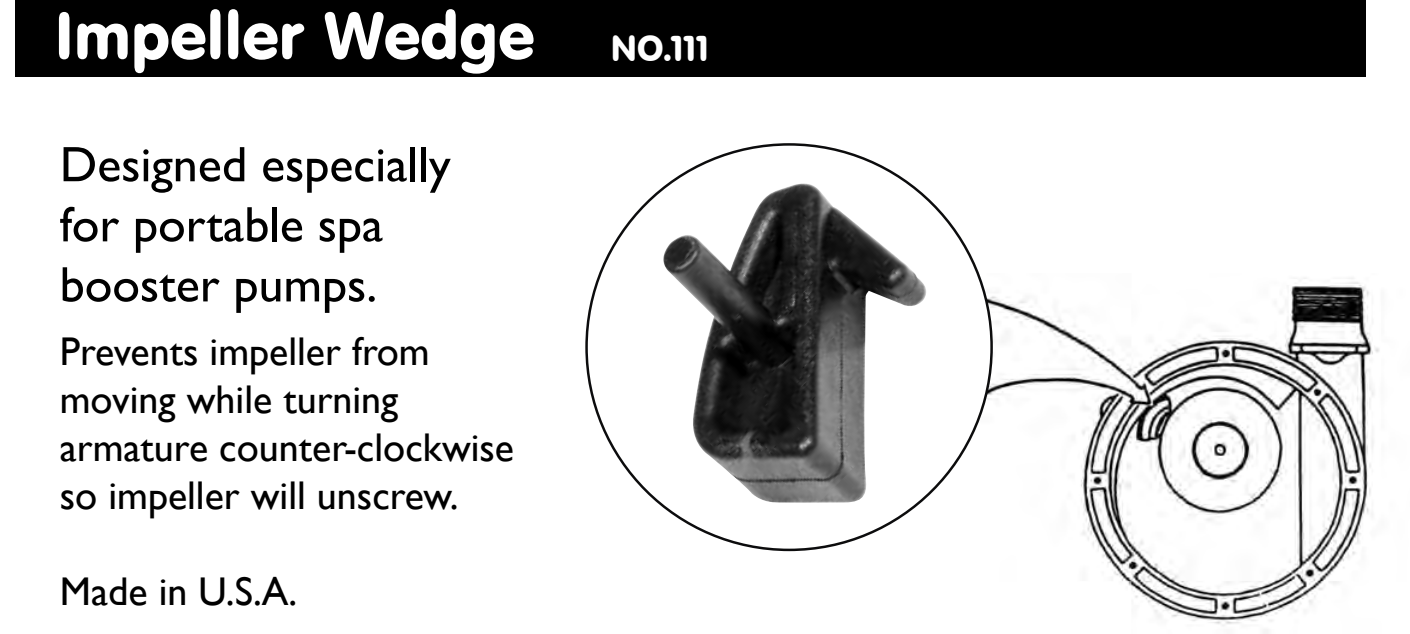
<style>
.page{position:relative;width:1410px;height:634px;background:#fff}
.page>*{position:absolute;margin:0;border:0;box-sizing:border-box;transform-origin:0 0}
.t1{font:65px "VAG Rounded BT";color:#fff}
.t2{font:50px/60px "Gill Sans";color:#000}
.t3{font:40px/48px "Gill Sans";color:#000}
.t4{font:35px "VAG Rounded BT";color:#fff}
</style>
<div class="page">
<img style="left:824px;top:273px;width:555px;height:360px">
<div style="left:587px;top:144px;width:404px;height:405px;background:#fff;border-radius:50%"></div>
<img style="left:661px;top:183px;width:268px;height:320px">
<div style="left:16px;top:0;width:1350px;height:76px;background:#000"></div>
<h1 class="t1" style="left:55px;top:-6px;width:481px">Impeller Wedge</h1>
<p class="t2" style="left:60px;top:135px;width:392px">Designed especially for portable spa booster pumps.</p>
<p class="t3" style="left:60px;top:327px;width:456px">Prevents impeller from moving while turning armature counter-clockwise so impeller will unscrew.</p>
<p class="t3" style="left:60px;top:567px;width:239px">Made in U.S.A.</p>
<p class="t4" style="left:611px;top:26px;width:100px">NO.111</p>
</div>
